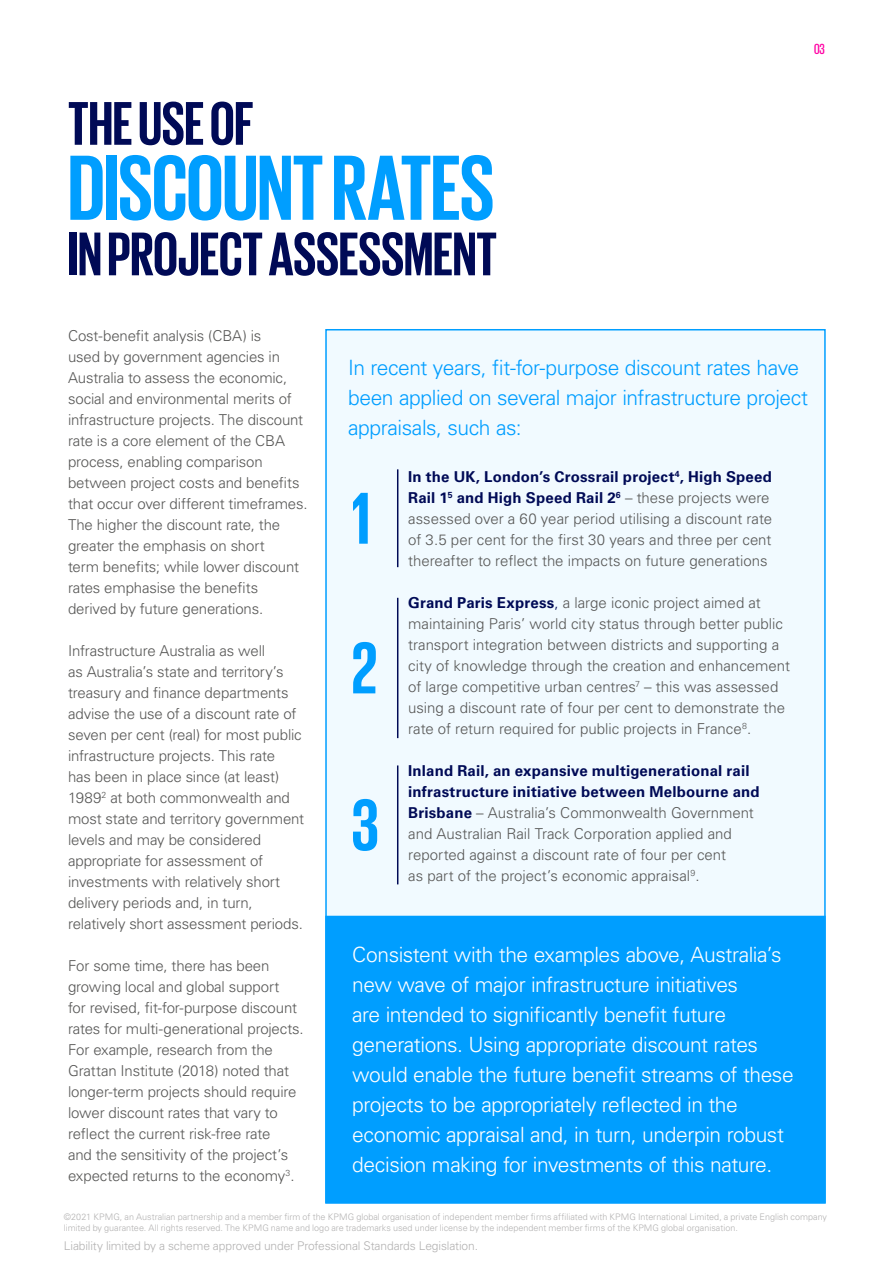
<style>
.page{position:relative;width:893px;height:1263px;background:#fff}
.page>*{position:absolute;margin:0;border:0;box-sizing:border-box;transform-origin:0 0}
.t1{font:700 94.5px "Giorgio Sans";letter-spacing:-.01em;color:#009eff}
.Body___Endnotes{font:700 75px "Giorgio Sans";color:#009eff}
.t2{font:700 63px "Giorgio Sans";letter-spacing:-.005em;color:#000a56}
.Callout___Small{font:300 21px/30px "Univers LT Std";letter-spacing:-.02em;color:#fff}
.Callout___Small-2{font:300 21px/30px "Univers LT Std";letter-spacing:-.02em;color:#009eff}
.Body{font:300 15px/21px "Univers LT Std";letter-spacing:-.01em;color:#575756}
.t3{font:500 15px "Giorgio Sans";color:#ff00a4}
.t4{font:300 12px "Univers LT Std";letter-spacing:-.01em;color:#b3b2b2}
.t5{font:300 9px/10.8px "Univers LT Std";color:#b3b2b2}
.s1{font-weight:700;color:#000a56}
.s2{color:#000a56}
</style>
<div class="page">
<div style="left:326px;top:330px;width:499px;height:873px;background:#f1faff"></div>
<div style="left:326px;top:916px;width:499px;height:287px;background:#009eff"></div>
<div style="left:325px;top:916px;width:501px;height:287px;border:2px solid #009eff"></div>
<hr style="left:397px;top:469px;width:1px;height:98px;background:#000a56">
<hr style="left:397px;top:598px;width:1px;height:140px;background:#000a56">
<hr style="left:397px;top:765px;width:1px;height:119px;background:#000a56">
<h1 class="t2" style="left:68px;top:92px;width:187px">THE USE OF</h1>
<h1 class="t1" style="left:68px;top:140px;width:428px">DISCOUNT RATES</h1>
<h1 class="t2" style="left:68px;top:222px;width:430px">IN PROJECT ASSESSMENT</h1>
<p class="t3" style="left:814px;top:41px;width:12px">03</p>
<p class="Body" style="left:68px;top:325px;width:241px">Cost‑benefit analysis (CBA) is<br>used by government agencies in Australia to assess the economic, social and environmental merits of infrastructure projects. The discount rate is a core element of the CBA process, enabling comparison between project costs and benefits that occur over different timeframes.<br>The higher the discount rate, the greater the emphasis on short<br>term benefits; while lower discount rates emphasise the benefits derived by future generations.</p>
<p class="Body" style="left:68px;top:640px;width:238px">Infrastructure Australia as well<br>as Australia’s state and territory’s treasury and finance departments advise the use of a discount rate of seven per cent (real) for most public infrastructure projects. This rate<br>has been in place since (at least)<br>1989<sup>2</sup> at both commonwealth and most state and territory government levels and may be considered appropriate for assessment of investments with relatively short delivery periods and, in turn, relatively short assessment periods.</p>
<p class="Body" style="left:68px;top:955px;width:237px">For some time, there has been growing local and global support<br>for revised, fit‑for‑purpose discount rates for multi‑generational projects.<br>For example, research from the Grattan Institute (2018) noted that longer‑term projects should require lower discount rates that vary to reflect the current risk‑free rate<br>and the sensitivity of the project’s expected returns to the economy<sup>3</sup>.</p>
<p class="Callout___Small-2" style="left:348px;top:353px;width:462px">In recent years, fit‑for‑purpose discount rates have been applied on several major infrastructure project appraisals, such as:</p>
<p class="Body___Endnotes" style="left:351px;top:481px;width:21px">1</p>
<p class="Body___Endnotes" style="left:351px;top:630px;width:28px">2</p>
<p class="Body___Endnotes" style="left:351px;top:787px;width:29px">3</p>
<p class="Body" style="left:408px;top:466px;width:365px"><span class="s1">In the UK, London’s Crossrail project</span><sup>4</sup><span class="s1">, High Speed Rail 1</span><sup>5</sup> <span class="s1">and High Speed Rail 2</span><sup>6</sup> – these projects were assessed over a 60 year period utilising a discount rate of 3.5 per cent for the first 30 years and three per cent thereafter to reflect the impacts on future generations</p>
<p class="Body" style="left:408px;top:592px;width:383px"><span class="s1">Grand Paris Express</span><span class="s2">,</span> a large iconic project aimed at maintaining Paris’ world city status through better public transport integration between districts and supporting a city of knowledge through the creation and enhancement of large competitive urban centres<sup>7</sup> – this was assessed using a discount rate of four per cent to demonstrate the rate of return required for public projects in France<sup>8</sup>.</p>
<p class="Body" style="left:408px;top:760px;width:353px"><span class="s1">Inland Rail, an expansive multigenerational rail infrastructure initiative between Melbourne and Brisbane</span> – Australia’s Commonwealth Government and Australian Rail Track Corporation applied and reported against a discount rate of four per cent<br>as part of the project’s economic appraisal<sup>9</sup>.</p>
<p class="Callout___Small" style="left:352px;top:940px;width:443px">Consistent with the examples above, Australia’s new wave of major infrastructure initiatives<br>are intended to significantly benefit future generations. Using appropriate discount rates would enable the future benefit streams of these projects to be appropriately reflected in the economic appraisal and, in turn, underpin robust decision making for investments of this nature.</p>
<p class="t5" style="left:64px;top:1212px;width:765px">©2021 KPMG, an Australian partnership and a member firm of the KPMG global organisation of independent member firms affiliated with KPMG International Limited, a private English company limited by guarantee. All rights reserved. The KPMG name and logo are trademarks used under license by the independent member firms of the KPMG global organisation.</p>
<p class="t4" style="left:64px;top:1238px;width:416px">Liability limited by a scheme approved under Professional Standards Legislation.</p>
</div>
